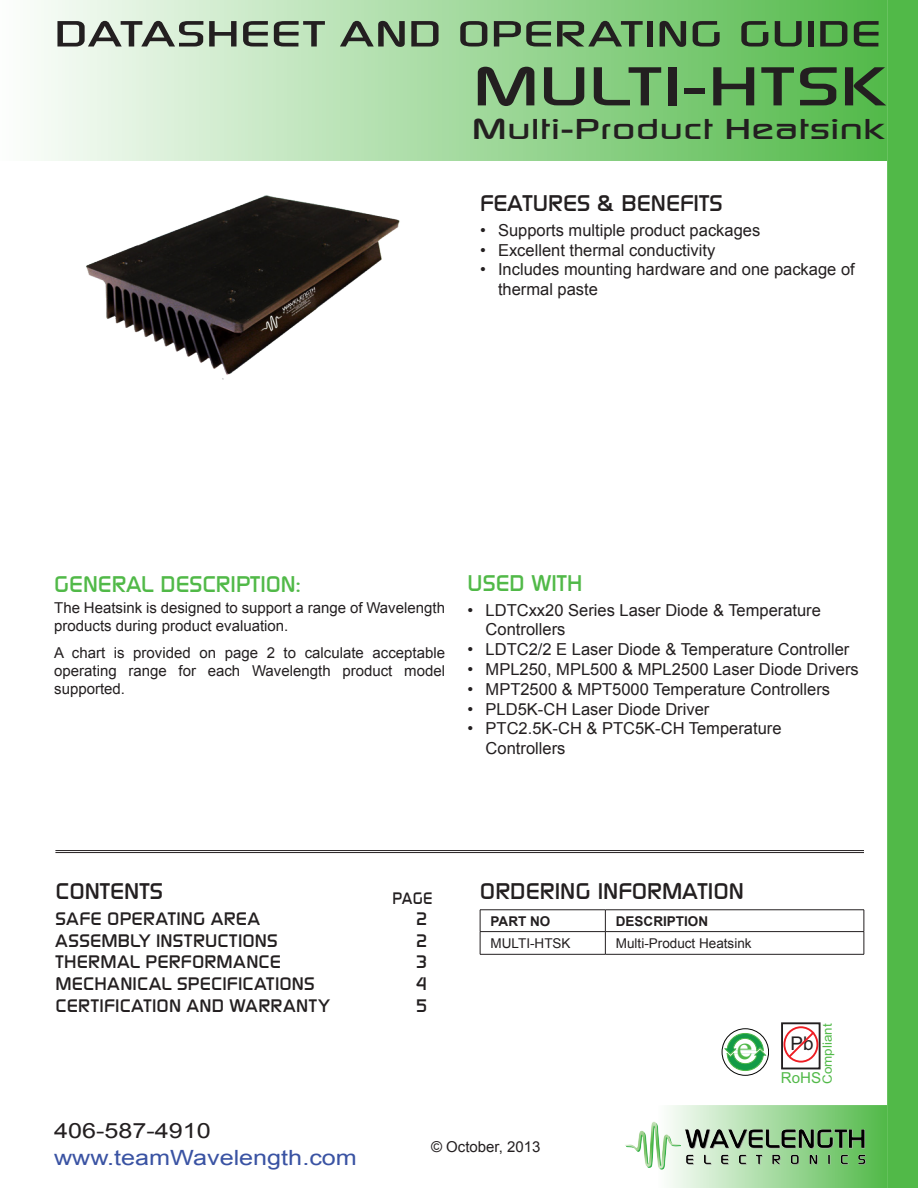
<style>
.page{position:relative;width:918px;height:1188px;background:#fff}
.page>*{position:absolute;margin:0;border:0;box-sizing:border-box;transform-origin:0 0}
.t1{font:54px "Modaerne";color:#231f20;scale:1.5 1}
.t2{font:36px "Modaerne";color:#231f20;scale:1.5 1}
.t3{font:33.45px "Times New Roman";color:#4eb848;scale:1.08 1}
.t4{font:28.5px "Modaerne";color:#231f20;scale:1.5 1}
.TOC_Header_Style{font:22.5px "Modaerne";color:#231f20;scale:1.1 1}
.Cover_Page_Body_Head{font:22.5px "Modaerne";color:#51b948;scale:1.08 1}
.t5{font:21px "Arial";color:#3a53a3;scale:1.2 1}
.t6{font:21px "Arial";color:#231f20;scale:1.2 1}
.t7{font:18.9px "Arial";color:#231f20}
.Un-Numbered_Sub_Sect{font:18px "Modaerne";letter-spacing:.01em;color:#231f20;scale:1.1 1}
.t8{font:16.5px/19.8px "Arial";color:#231f20}
.TOC_Line_Style{font:16.5px "Modaerne";color:#231f20}
.t9{font:15.15px "Arial";color:#51b948}
.Cover_Page_Body{font:15px/18px "Arial";color:#231f20}
.Un-Numbered_Body_Cop{font:15px "Arial";color:#231f20}
.Pin_Table_Copy{font:13.5px "Arial";color:#231f20}
.Table_Headers{font:700 13.5px "Arial";color:#231f20}
.t10{font:12.75px "Arial";color:#51b948;scale:1.05 1}
</style>
<div class="page">
<img style="left:86px;top:195px;width:314px;height:185px">
<hr style="left:480px;top:910px;width:125px;height:1px;background:#231f20">
<hr style="left:605px;top:910px;width:259px;height:1px;background:#231f20">
<hr style="left:480px;top:931px;width:125px;height:1px;background:#231f20">
<svg style="left:480px;top:910px;width:1px;height:44px"></svg>
<hr style="left:605px;top:931px;width:259px;height:1px;background:#231f20">
<svg style="left:605px;top:910px;width:1px;height:44px"></svg>
<hr style="left:480px;top:954px;width:125px;height:1px;background:#231f20">
<hr style="left:605px;top:954px;width:259px;height:1px;background:#231f20">
<hr style="left:55px;top:850px;width:809px;height:1px;background:#231f20">
<hr style="left:55px;top:852px;width:809px;height:1px;background:#231f20">
<svg style="left:41px;top:0;width:617px;height:160px"></svg>
<img style="left:625px;top:1122px;width:33px;height:46px">
<svg style="left:658px;top:0;width:260px;height:1188px"></svg>
<h2 class="t2" style="left:54px;top:14px;width:553px">DATASHEET AND OPERATING GUIDE</h2>
<h1 class="t1" style="left:473px;top:57px;width:277px">MULTI-HTSK</h1>
<h3 class="t4" style="left:472px;top:114px;width:277px">Multi-Product Heatsink</h3>
<p class="TOC_Header_Style" style="left:480px;top:191px;width:222px">FEATURES &amp; BENEFITS</p>
<p class="t8" style="left:480px;top:220px;width:282px">• Supports multiple product packages</p>
<p class="t8" style="left:480px;top:240px;width:237px">• Excellent thermal conductivity</p>
<p class="t8" style="left:498px;top:260px;width:358px;text-indent:-18px">• Includes mounting hardware and one package of thermal paste</p>
<p class="Cover_Page_Body_Head" style="left:54px;top:571px;width:230px">GENERAL DESCRIPTION:</p>
<p class="Cover_Page_Body" style="left:54px;top:600px;width:392px;line-height:17.4px">The Heatsink is designed to support a range of Wavelength products during product evaluation.</p>
<p class="Cover_Page_Body" style="left:54px;top:644px;width:392px;text-align:justify">A chart is provided on page 2 to calculate acceptable operating range for each Wavelength product model supported.</p>
<p class="Cover_Page_Body_Head" style="left:468px;top:571px;width:108px">USED WITH</p>
<p class="t8" style="left:486px;top:600px;width:337px;text-indent:-18px">• LDTCxx20 Series Laser Diode &amp; Temperature<br>Controllers</p>
<p class="t8" style="left:468px;top:640px;width:383px">• LDTC2/2 E Laser Diode &amp; Temperature Controller</p>
<p class="t8" style="left:468px;top:659px;width:393px">• MPL250, MPL500 &amp; MPL2500 Laser Diode Drivers</p>
<p class="t8" style="left:468px;top:679px;width:364px">• MPT2500 &amp; MPT5000 Temperature Controllers</p>
<p class="t8" style="left:468px;top:699px;width:243px">• PLD5K-CH Laser Diode Driver</p>
<p class="t8" style="left:486px;top:719px;width:297px;text-indent:-18px">• PTC2.5K-CH &amp; PTC5K-CH Temperature<br>Controllers</p>
<p class="TOC_Header_Style" style="left:56px;top:879px;width:99px">CONTENTS</p>
<p class="TOC_Line_Style" style="left:393px;top:889px;width:42px">PAGE</p>
<p class="Un-Numbered_Sub_Sect" style="left:56px;top:909px;width:187px">SAFE OPERATING AREA</p>
<p class="Un-Numbered_Sub_Sect" style="left:416px;top:909px;width:13px">2</p>
<p class="Un-Numbered_Sub_Sect" style="left:56px;top:931px;width:204px">ASSEMBLY INSTRUCTIONS</p>
<p class="Un-Numbered_Sub_Sect" style="left:416px;top:931px;width:13px">2</p>
<p class="Un-Numbered_Sub_Sect" style="left:56px;top:952px;width:206px">THERMAL PERFORMANCE</p>
<p class="Un-Numbered_Sub_Sect" style="left:416px;top:952px;width:13px">3</p>
<p class="Un-Numbered_Sub_Sect" style="left:56px;top:974px;width:237px">MECHANICAL SPECIFICATIONS</p>
<p class="Un-Numbered_Sub_Sect" style="left:416px;top:974px;width:13px">4</p>
<p class="Un-Numbered_Sub_Sect" style="left:56px;top:995px;width:251px">CERTIFICATION AND WARRANTY</p>
<p class="Un-Numbered_Sub_Sect" style="left:416px;top:995px;width:13px">5</p>
<p class="TOC_Header_Style" style="left:480px;top:879px;width:242px">ORDERING INFORMATION</p>
<p class="Table_Headers" style="left:491px;top:912px;width:61px">PART NO</p>
<p class="Table_Headers" style="left:616px;top:912px;width:94px">DESCRIPTION</p>
<p class="Pin_Table_Copy" style="left:491px;top:934px;width:82px">MULTI-HTSK</p>
<p class="Pin_Table_Copy" style="left:616px;top:934px;width:137px">Multi-Product Heatsink</p>
<p class="t3" style="left:737px;top:1026px;width:16px">e</p>
<p class="t10" style="left:819px;top:1084px;width:59px;rotate:-90deg">Compliant</p>
<p class="t7" style="left:791px;top:1031px;width:25px">Pb</p>
<p class="t9" style="left:781px;top:1068px;width:42px">RoHS</p>
<p class="t6" style="left:54px;top:1117px;width:132px">406-587-4910</p>
<p class="t5" style="left:54px;top:1144px;width:254px">www.teamWavelength.com</p>
<p class="Un-Numbered_Body_Cop" style="left:431px;top:1137px;width:111px">© October, 2013</p>
</div>
